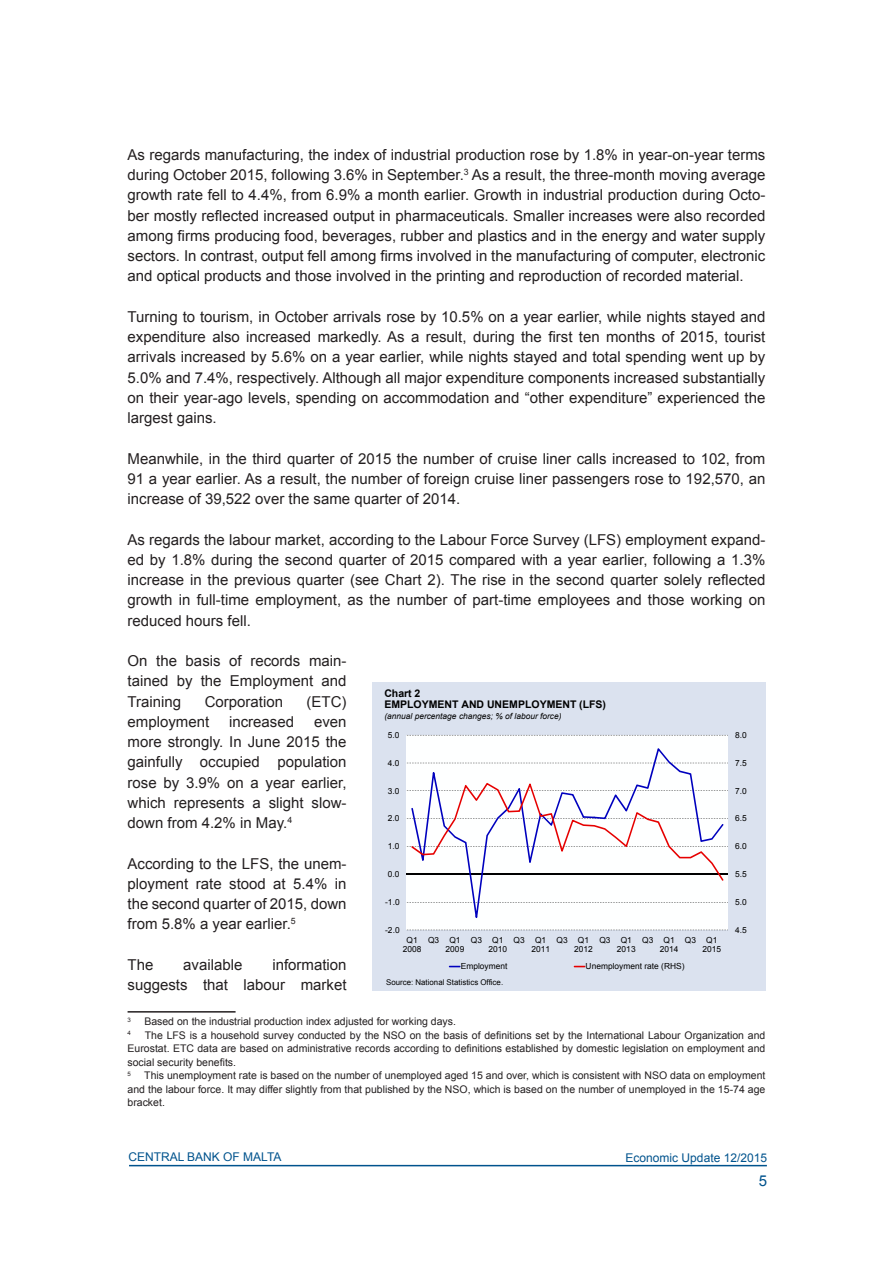
<style>
.page{position:relative;width:893px;height:1263px;background:#fff}
.page>*{position:absolute;margin:0;border:0;box-sizing:border-box;transform-origin:0 0}
.QR_Normal_Text{font:15px/20.2px "Arial";color:#231f20;text-align:justify}
.t1{font:15px "Arial";color:#00538d}
.t2{font:12px "Arial";color:#00538d}
.QR_Footnote{font:10.5px/13.5px "Arial";color:#231f20;text-align:justify}
.t3{font:700 10.5px/11.6px "Arial";color:#000}
.t4{font:8.4px/9.6px "Arial";color:#000}
.t5{font:italic 8.4px "Arial";color:#000}
.t6{font:7.8px "Arial";letter-spacing:.005em;color:#000}
.QR_Footnote-2{font:6.15px "Arial";color:#231f20}
</style>
<div class="page">
<hr style="left:129px;top:1165px;width:638px;height:1px;background:#00538d">
<hr style="left:128px;top:1011px;width:108px;height:1px;background:#231f20">
<div style="left:372px;top:682px;width:393px;height:309px;background:#dbe2ef"></div>
<div style="left:407px;top:735px;width:321px;height:195px;background:#feffff"></div>
<hr style="left:407px;top:874px;width:321px;height:1px;background:#000">
<div style="left:411px;top:748px;width:313px;height:170px;background:#feffff"></div>
<svg style="left:411px;top:783px;width:313px;height:98px;background:#ece7ee"></svg>
<p class="QR_Normal_Text" style="left:128px;top:145px;width:639px">As regards manufacturing, the index of industrial production rose by 1.8% in year-on-year terms during October 2015, following 3.6% in September.<sup>3</sup> As a result, the three-month moving average growth rate fell to 4.4%, from 6.9% a month earlier. Growth in industrial production during Octo&shy;ber mostly reflected increased output in pharmaceuticals. Smaller increases were also recorded among firms producing food, beverages, rubber and plastics and in the energy and water supply sectors. In contrast, output fell among firms involved in the manufacturing of computer, electronic and optical products and those involved in the printing and reproduction of recorded material.</p>
<p class="QR_Normal_Text" style="left:128px;top:307px;width:639px">Turning to tourism, in October arrivals rose by 10.5% on a year earlier, while nights stayed and expenditure also increased markedly. As a result, during the first ten months of 2015, tourist arrivals increased by 5.6% on a year earlier, while nights stayed and total spending went up by 5.0% and 7.4%, respectively. Although all major expenditure components increased substantially on their year-ago levels, spending on accommodation and “other expenditure” experienced the largest gains.</p>
<p class="QR_Normal_Text" style="left:128px;top:448px;width:639px">Meanwhile, in the third quarter of 2015 the number of cruise liner calls increased to 102, from 91 a year earlier. As a result, the number of foreign cruise liner passengers rose to 192,570, an increase of 39,522 over the same quarter of 2014.</p>
<p class="QR_Normal_Text" style="left:128px;top:529px;width:639px">As regards the labour market, according to the Labour Force Survey (LFS) employment expand&shy;ed by 1.8% during the second quarter of 2015 compared with a year earlier, following a 1.3% increase in the previous quarter (see Chart 2). The rise in the second quarter solely reflected growth in full-time employment, as the number of part-time employees and those working on reduced hours fell.</p>
<p class="QR_Normal_Text" style="left:128px;top:651px;width:220px">On the basis of records main&shy;tained by the Employment and Training</p>
<p class="t3" style="left:384px;top:688px;width:223px">Chart 2<br>EMPLOYMENT AND UNEMPLOYMENT (LFS)</p>
<p class="t5" style="left:384px;top:710px;width:179px">(annual percentage changes; % of labour force)</p>
<p class="QR_Normal_Text" style="left:205px;top:691px;width:80px">Corporation</p>
<p class="QR_Normal_Text" style="left:307px;top:691px;width:41px">(ETC)</p>
<p class="QR_Normal_Text" style="left:128px;top:712px;width:83px">employment</p>
<p class="QR_Normal_Text" style="left:229px;top:712px;width:67px">increased</p>
<p class="QR_Normal_Text" style="left:128px;top:712px;width:220px;text-indent:186px">even more strongly. In June 2015 the gainfully occupied population rose by 3.9% on a year earlier, which represents a slight slow&shy;down from 4.2% in May.<sup>4</sup></p>
<p class="QR_Normal_Text" style="left:128px;top:853px;width:220px">According to the LFS, the unem&shy;ployment rate stood at 5.4% in the second quarter of 2015, down from 5.8% a year earlier.<sup>5</sup></p>
<p class="QR_Normal_Text" style="left:128px;top:955px;width:27px">The</p>
<p class="QR_Normal_Text" style="left:183px;top:955px;width:61px">available</p>
<p class="t4" style="left:735px;top:730px;width:13px">8.0</p>
<p class="t4" style="left:388px;top:730px;width:13px">5.0</p>
<p class="t4" style="left:388px;top:758px;width:13px">4.0</p>
<p class="t4" style="left:735px;top:758px;width:13px">7.5</p>
<p class="t4" style="left:735px;top:786px;width:13px">7.0</p>
<p class="t4" style="left:388px;top:786px;width:13px">3.0</p>
<p class="t4" style="left:735px;top:814px;width:13px">6.5</p>
<p class="t4" style="left:388px;top:814px;width:13px">2.0</p>
<p class="t4" style="left:735px;top:841px;width:13px">6.0</p>
<p class="t4" style="left:388px;top:842px;width:13px">1.0</p>
<p class="t4" style="left:388px;top:869px;width:13px">0.0</p>
<p class="t4" style="left:735px;top:869px;width:13px">5.5</p>
<p class="t4" style="left:735px;top:897px;width:13px">5.0</p>
<p class="t4" style="left:385px;top:897px;width:16px">-1.0</p>
<p class="t4" style="left:385px;top:925px;width:16px">-2.0</p>
<p class="t4" style="left:735px;top:925px;width:13px">4.5</p>
<p class="t4" style="left:403px;top:935px;width:20px;text-align:center">Q1<br>2008</p>
<p class="t4" style="left:446px;top:935px;width:20px;text-indent:-18px">Q3 Q1<br>2009</p>
<p class="t4" style="left:488px;top:935px;width:20px;text-indent:-18px">Q3 Q1<br>2010</p>
<p class="t4" style="left:531px;top:935px;width:20px;text-indent:-18px">Q3 Q1<br>2011</p>
<p class="t4" style="left:574px;top:935px;width:20px;text-indent:-18px">Q3 Q1<br>2012</p>
<p class="t4" style="left:617px;top:935px;width:20px;text-indent:-18px">Q3 Q1<br>2013</p>
<p class="t4" style="left:660px;top:935px;width:20px;text-indent:-18px">Q3 Q1<br>2014</p>
<p class="t4" style="left:703px;top:935px;width:20px;text-indent:-18px">Q3 Q1<br>2015</p>
<p class="t4" style="left:461px;top:962px;width:48px">Employment</p>
<p class="t4" style="left:586px;top:962px;width:100px">Unemployment rate (RHS)</p>
<p class="QR_Normal_Text" style="left:128px;top:955px;width:220px;text-align:right">information<br>suggests that labour market</p>
<p class="QR_Footnote-2" style="left:128px;top:1016px;width:5px">3</p>
<p class="QR_Footnote" style="left:144px;top:1015px;width:313px">Based on the industrial production index adjusted for working days.</p>
<p class="QR_Footnote-2" style="left:128px;top:1029px;width:5px">4</p>
<p class="t6" style="left:386px;top:977px;width:118px">Source: National Statistics Office.</p>
<p class="QR_Footnote" style="left:128px;top:1028px;width:639px;text-indent:17px">The LFS is a household survey conducted by the NSO on the basis of definitions set by the International Labour Organization and Eurostat. ETC data are based on administrative records according to definitions established by domestic legislation on employment and social security benefits.</p>
<p class="QR_Footnote-2" style="left:128px;top:1070px;width:5px">5</p>
<p class="QR_Footnote" style="left:128px;top:1069px;width:639px;text-indent:17px">This unemployment rate is based on the number of unemployed aged 15 and over, which is consistent with NSO data on employment and the labour force. It may differ slightly from that published by the NSO, which is based on the number of unemployed in the 15-74 age bracket.</p>
<p class="t2" style="left:128px;top:1149px;width:155px">CENTRAL BANK OF MALTA</p>
<p class="t2" style="left:626px;top:1150px;width:143px">Economic Update 12/2015</p>
<p class="t1" style="left:759px;top:1171px;width:10px">5</p>
</div>
